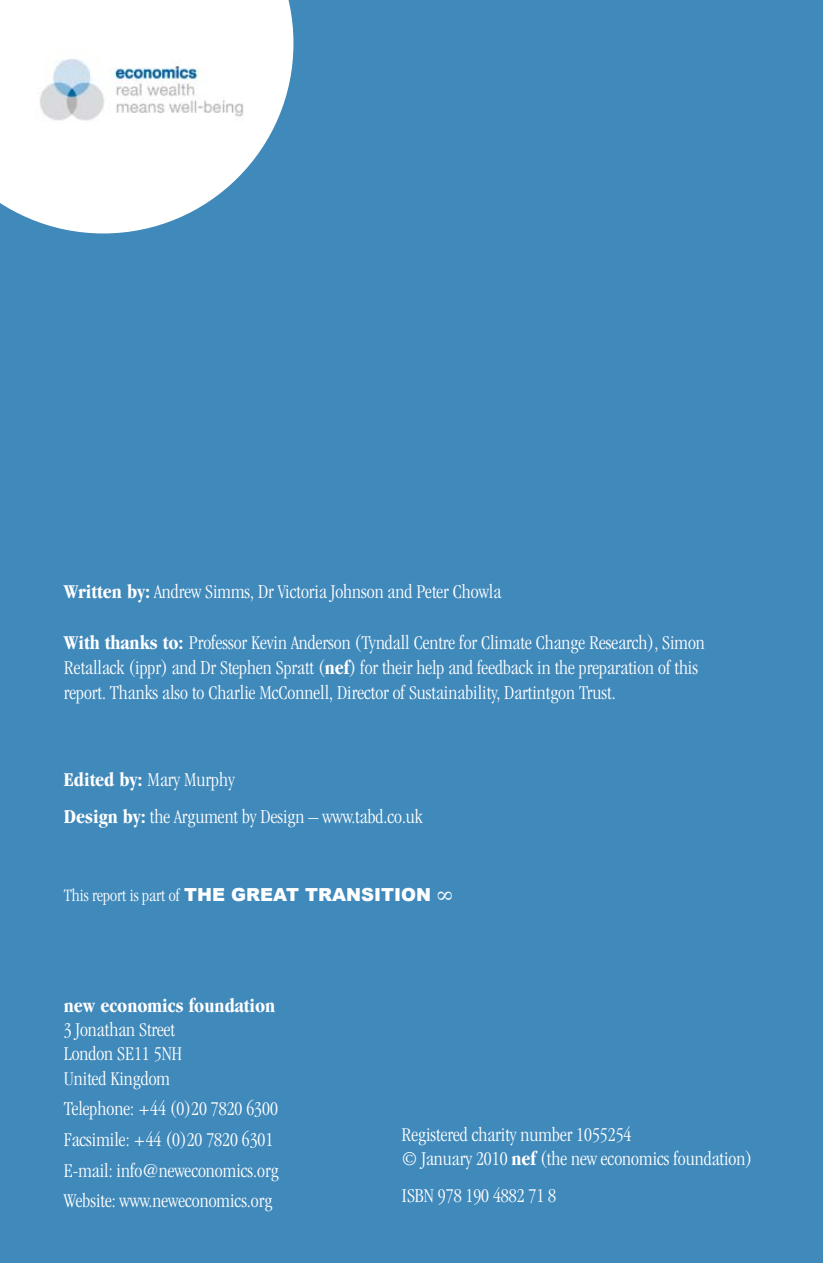
<style>
.page{position:relative;width:823px;height:1263px;background:#4089bb}
.page>*{position:absolute;margin:0;border:0;box-sizing:border-box;transform-origin:0 0}
.Box_text{font:300 condensed 20.25px/24.8px "Garamond";color:#fff}
.Body_text{font:300 condensed 20.25px "Garamond";color:#fff}
.t1{font:700 condensed 20.25px "Garamond";color:#fff}
.Endnotes{font:300 condensed 18px "Garamond";color:#fff}
.s1{font-weight:700}
.s2{font-family:"Arial";font-weight:900;font-stretch:normal}
.s3{font-family:"European Pi Two";font-weight:400;font-stretch:normal;font-size:22.5px}
</style>
<div class="page">
<svg style="left:0;top:0;width:293px;height:233px"></svg>
<img style="left:28px;top:50px;width:228px;height:79px">
<p class="Body_text" style="left:64px;top:580px;width:439px"><span class="s1">Written by:</span> Andrew Simms, Dr Victoria Johnson and Peter Chowla</p>
<p class="Box_text" style="left:64px;top:631px;width:642px"><span class="s1">With thanks to:</span> Professor Kevin Anderson (Tyndall Centre for Climate Change Research), Simon<br>Retallack (ippr) and Dr Stephen Spratt (<span class="s1">nef</span>) for their help and feedback in the preparation of this report. Thanks also to Charlie McConnell, Director of Sustainability, Dartintgon Trust.</p>
<p class="Box_text" style="left:64px;top:767px;width:172px"><span class="s1">Edited by:</span> Mary Murphy</p>
<p class="Box_text" style="left:64px;top:804px;width:360px"><span class="s1">Design by:</span> the Argument by Design – www.tabd.co.uk</p>
<p class="Endnotes" style="left:64px;top:885px;width:392px">This report is part of <span class="s2">THE GREAT TRANSITION</span> <span class="s3">y</span></p>
<p class="t1" style="left:64px;top:994px;width:213px">new economics foundation</p>
<p class="Box_text" style="left:64px;top:1017px;width:113px">3 Jonathan Street</p>
<p class="Box_text" style="left:64px;top:1042px;width:120px">London SE11 5NH</p>
<p class="Box_text" style="left:64px;top:1066px;width:108px">United Kingdom</p>
<p class="Box_text" style="left:64px;top:1097px;width:216px">Telephone: +44 (0)20 7820 6300</p>
<p class="Box_text" style="left:64px;top:1127px;width:211px">Facsimile: +44 (0)20 7820 6301</p>
<p class="Box_text" style="left:64px;top:1158px;width:216px">E-mail: info@neweconomics.org</p>
<p class="Box_text" style="left:64px;top:1189px;width:210px">Website: www.neweconomics.org</p>
<p class="Box_text" style="left:401px;top:1122px;width:231px">Registered charity number 1055254</p>
<p class="Box_text" style="left:401px;top:1147px;width:352px">© January 2010 <span class="s1">nef</span> (the new economics foundation)</p>
<p class="Box_text" style="left:401px;top:1184px;width:156px">ISBN 978 190 4882 71 8</p>
</div>
